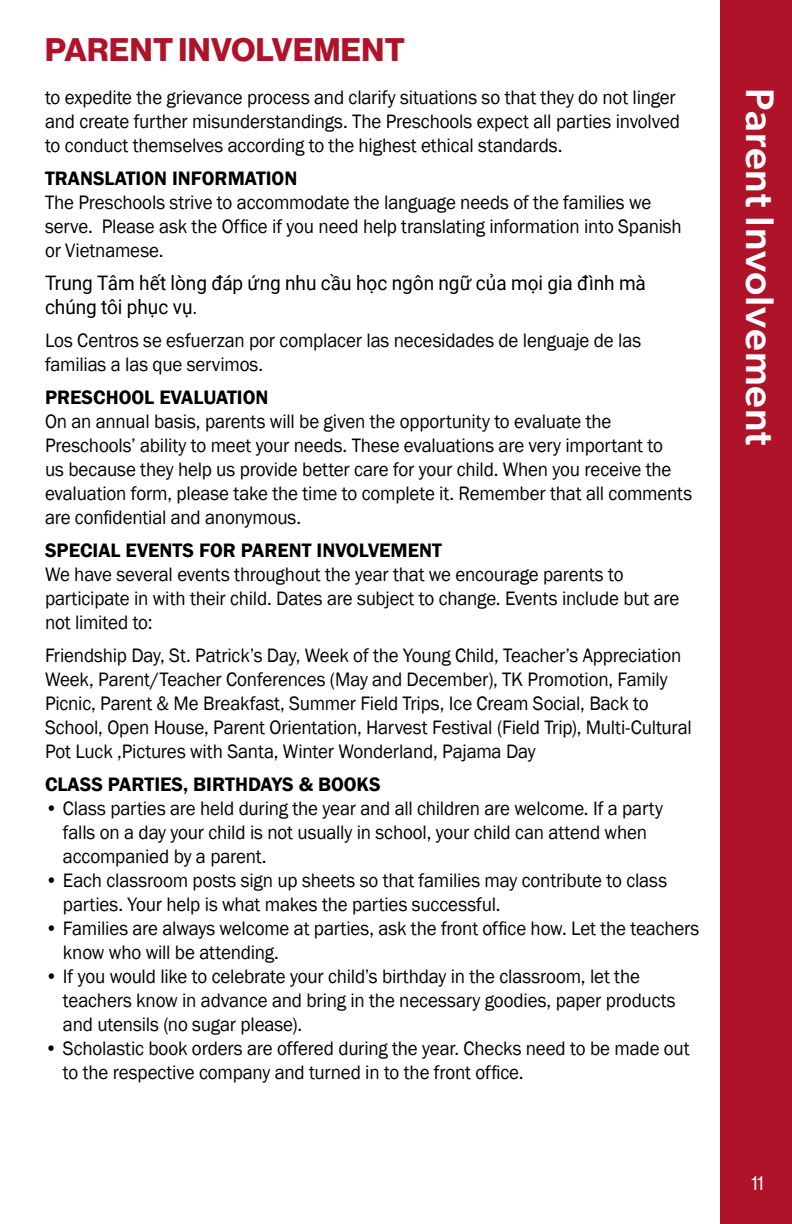
<style>
.page{position:relative;width:792px;height:1224px;background:#fff}
.page>*{position:absolute;margin:0;border:0;box-sizing:border-box;transform-origin:0 0}
.t1{font:500 40px "Gibson";letter-spacing:.02em;color:#fff}
.t2{font:32px "N Haas Grotesk DS Pro 75 Bd";letter-spacing:.015em;color:#ae132a}
.t3{font:20px/24px "Franklin Gothic";letter-spacing:-.01em;color:#000;scale:.95 1}
.t4{font:600 20px "Franklin Gothic";color:#000}
.t5{font:20px/24px "Roboto";color:#000;scale:.95 1}
.t6{font:20px "N Haas Grotesk DS Pro 55 Rg";color:#fff;scale:.95 1}
</style>
<div class="page">
<div style="left:720px;top:0;width:72px;height:1224px;background:#ae132a"></div>
<h2 class="t2" style="left:45px;top:31px;width:361px">PARENT INVOLVEMENT</h2>
<p class="t3" style="left:45px;top:86px;width:670px">to expedite the grievance process and clarify situations so that they do not linger and create further misunderstandings. The Preschools expect all parties involved to conduct themselves according to the highest ethical standards.</p>
<p class="t4" style="left:45px;top:166px;width:254px">TRANSLATION INFORMATION</p>
<p class="t3" style="left:45px;top:191px;width:672px">The Preschools strive to accommodate the language needs of the families we serve. Please ask the Office if you need help translating information into Spanish or Vietnamese.</p>
<p class="t5" style="left:45px;top:270px;width:634px">Trung Tâm hết lòng đáp ứng nhu cầu học ngôn ngữ của mọi gia đình mà chúng tôi phục vụ.</p>
<p class="t3" style="left:45px;top:329px;width:629px">Los Centros se esfuerzan por complacer las necesidades de lenguaje de las familias a las que servimos.</p>
<p class="t4" style="left:45px;top:385px;width:225px">PRESCHOOL EVALUATION</p>
<p class="t3" style="left:45px;top:410px;width:683px">On an annual basis, parents will be given the opportunity to evaluate the Preschools’ ability to meet your needs. These evaluations are very important to<br>us because they help us provide better care for your child. When you receive the evaluation form, please take the time to complete it. Remember that all comments are confidential and anonymous.</p>
<p class="t4" style="left:45px;top:538px;width:398px">SPECIAL EVENTS FOR PARENT INVOLVEMENT</p>
<p class="t3" style="left:45px;top:563px;width:669px">We have several events throughout the year that we encourage parents to participate in with their child. Dates are subject to change. Events include but are not limited to:</p>
<p class="t3" style="left:45px;top:644px;width:682px">Friendship Day, St. Patrick’s Day, Week of the Young Child, Teacher’s Appreciation Week, Parent/Teacher Conferences (May and December), TK Promotion, Family Picnic, Parent &amp; Me Breakfast, Summer Field Trips, Ice Cream Social, Back to School, Open House, Parent Orientation, Harvest Festival (Field Trip), Multi-Cultural Pot Luck ,Pictures with Santa, Winter Wonderland, Pajama Day</p>
<p class="t4" style="left:45px;top:772px;width:337px">CLASS PARTIES, BIRTHDAYS &amp; BOOKS</p>
<p class="t3" style="left:63px;top:797px;width:633px;text-indent:-18px">• Class parties are held during the year and all children are welcome. If a party falls on a day your child is not usually in school, your child can attend when accompanied by a parent.</p>
<p class="t3" style="left:63px;top:869px;width:637px;text-indent:-18px">• Each classroom posts sign up sheets so that families may contribute to class parties. Your help is what makes the parties successful.</p>
<p class="t3" style="left:63px;top:917px;width:671px;text-indent:-18px">• Families are always welcome at parties, ask the front office how. Let the teachers know who will be attending.</p>
<p class="t3" style="left:63px;top:965px;width:646px;text-indent:-18px">• If you would like to celebrate your child’s birthday in the classroom, let the teachers know in advance and bring in the necessary goodies, paper products and utensils (no sugar please).</p>
<p class="t3" style="left:63px;top:1037px;width:661px;text-indent:-18px">• Scholastic book orders are offered during the year. Checks need to be made out to the respective company and turned in to the front office.</p>
<h1 class="t1" style="left:784px;top:88px;width:359px;rotate:90deg">Parent Involvement</h1>
<p class="t6" style="left:751px;top:1172px;width:15px">11</p>
</div>
